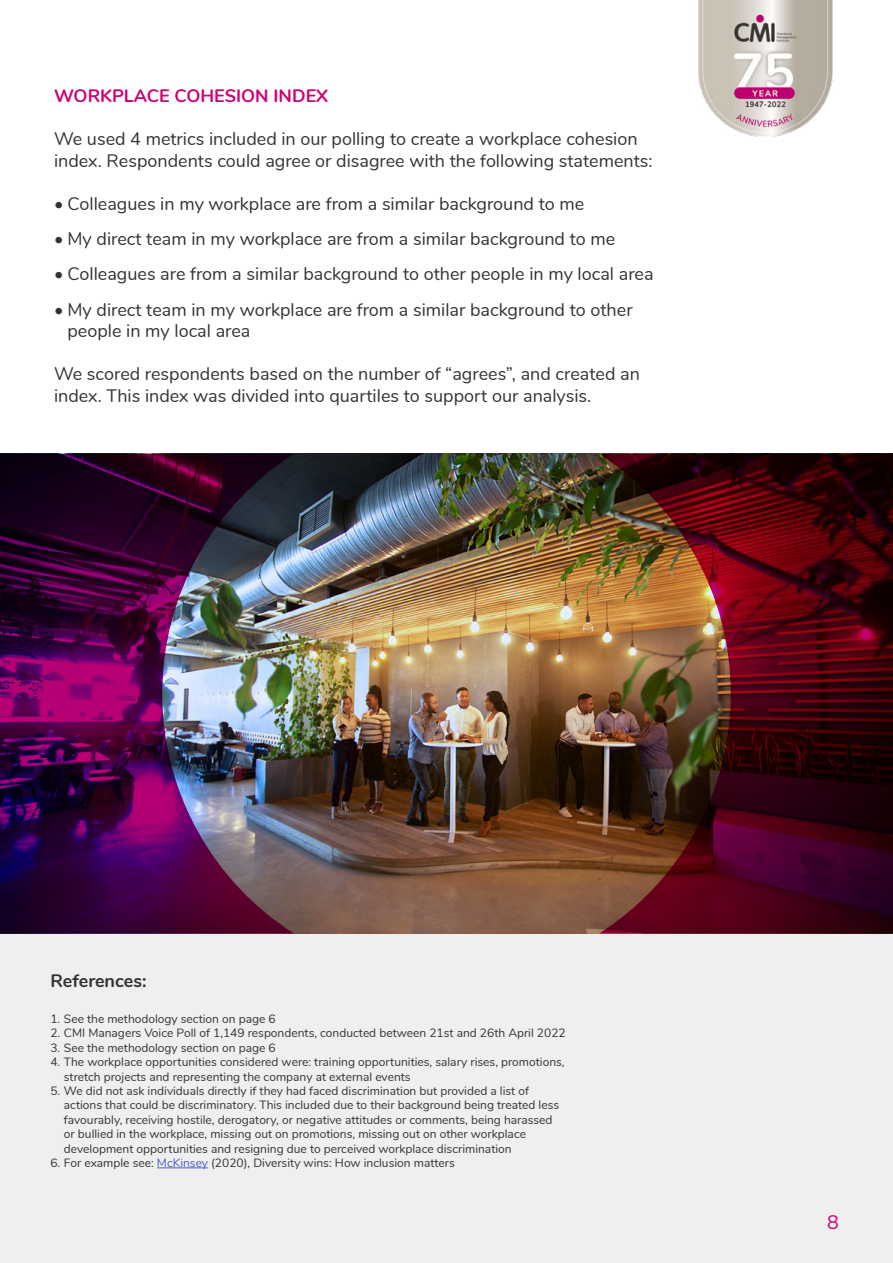
<style>
.page{position:relative;width:893px;height:1263px;background:#fff}
.page>*{position:absolute;margin:0;border:0;box-sizing:border-box;transform-origin:0 0}
.t1{font:19.5px "Nunito";color:#d10074}
.t2{font:18px/21.6px "Nunito";color:#343333}
.t3{font:700 18px "Nunito";color:#d10074}
.t4{font:700 18px "Nunito";color:#343333}
.t5{font:12px/14.4px "Nunito";color:#343333}
.s1{color:#4f5cd6}
</style>
<div class="page">
<div style="left:0;top:933px;width:893px;height:330px;background:#efefef"></div>
<img style="left:0;top:454px;width:893px;height:479px">
<hr style="left:157px;top:1167px;width:51px;height:1px;background:#4f5cd6">
<img style="left:698px;top:0;width:135px;height:137px">
<h2 class="t3" style="left:54px;top:83px;width:276px">WORKPLACE COHESION INDEX</h2>
<h2 class="t2" style="left:54px;top:127px;width:600px">We used 4 metrics included in our polling to create a workplace cohesion index. Respondents could agree or disagree with the following statements:</h2>
<h2 class="t2" style="left:54px;top:192px;width:532px">• Colleagues in my workplace are from a similar background to me</h2>
<h2 class="t2" style="left:54px;top:227px;width:563px">• My direct team in my workplace are from a similar background to me</h2>
<h2 class="t2" style="left:54px;top:262px;width:601px">• Colleagues are from a similar background to other people in my local area</h2>
<h2 class="t2" style="left:68px;top:297px;width:567px;text-indent:-14px">• My direct team in my workplace are from a similar background to other people in my local area</h2>
<h2 class="t2" style="left:54px;top:362px;width:587px">We scored respondents based on the number of “agrees”, and created an index. This index was divided into quartiles to support our analysis.</h2>
<h2 class="t4" style="left:50px;top:967px;width:98px">References:</h2>
<p class="t5" style="left:50px;top:1011px;width:227px">1. See the methodology section on page 6</p>
<p class="t5" style="left:50px;top:1025px;width:517px">2. CMI Managers Voice Poll of 1,149 respondents, conducted between 21st and 26th April 2022</p>
<p class="t5" style="left:50px;top:1040px;width:227px">3. See the methodology section on page 6</p>
<p class="t5" style="left:64px;top:1054px;width:502px;text-indent:-14px">4. The workplace opportunities considered were: training opportunities, salary rises, promotions, stretch projects and representing the company at external events</p>
<p class="t5" style="left:64px;top:1083px;width:497px;text-indent:-14px">5. We did not ask individuals directly if they had faced discrimination but provided a list of actions that could be discriminatory. This included due to their background being treated less favourably, receiving hostile, derogatory, or negative attitudes or comments, being harassed or bullied in the workplace, missing out on promotions, missing out on other workplace development opportunities and resigning due to perceived workplace discrimination</p>
<p class="t5" style="left:50px;top:1155px;width:406px">6. For example see: <span class="s1">McKinsey</span> (2020), Diversity wins: How inclusion matters</p>
<h1 class="t1" style="left:827px;top:1207px;width:13px">8</h1>
</div>
